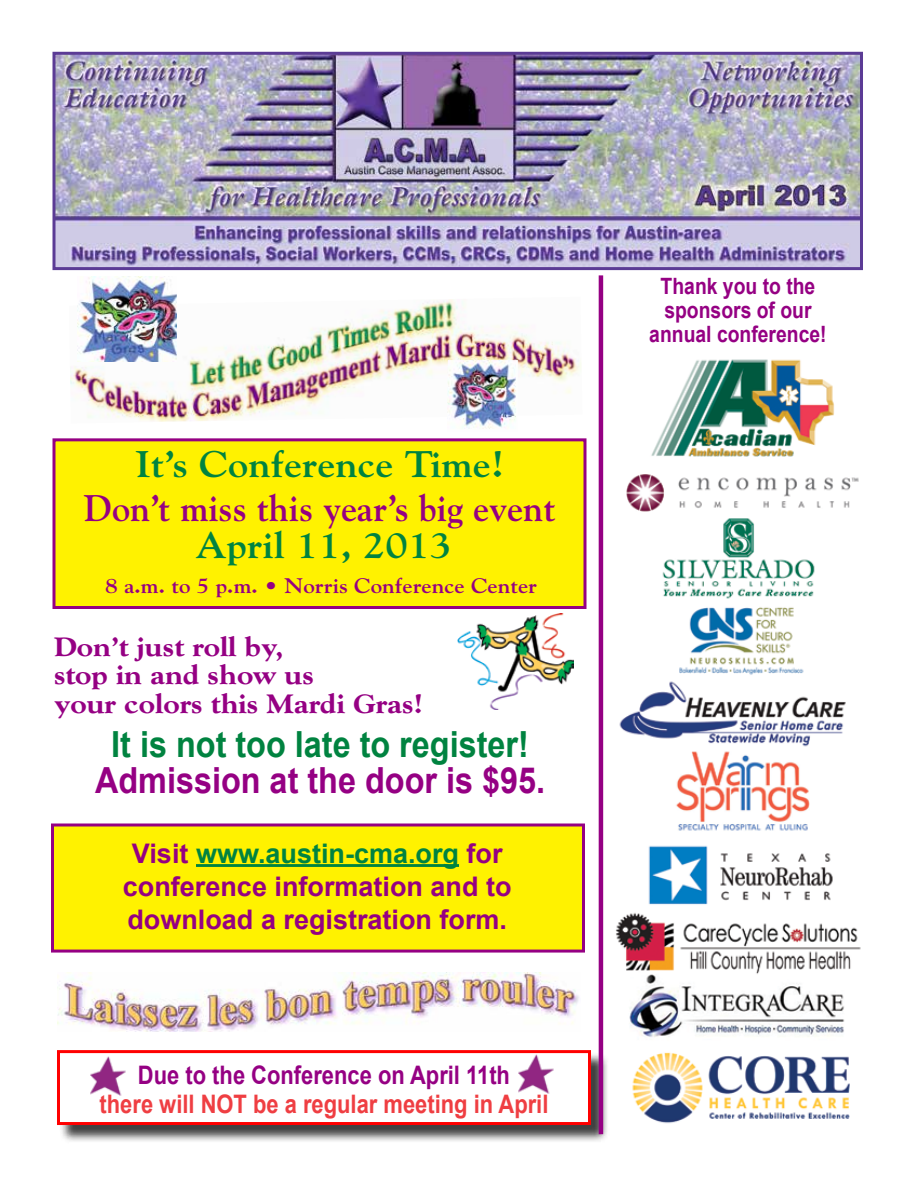
<style>
.page{position:relative;width:918px;height:1188px;background:#fff}
.page>*{position:absolute;margin:0;border:0;box-sizing:border-box;transform-origin:0 0}
.t1{font:700 36.9px "Goudy";color:#008340;scale:1.09 1}
.t2{font:700 36.9px "Goudy";color:#950083}
.t3{font:700 36px "Arial";color:#008340;scale:.9 1}
.t4{font:700 36px "Arial";color:#950083;scale:.9 1}
.t5{font:700 27px/33px "Arial";color:#950083;text-align:center}
.t6{font:800 27px/28.5px "Goudy";color:#950083;scale:1.09 1}
.t7{font:700 25.5px "Arial";color:#ef3e42;scale:.86 1}
.t8{font:700 25.5px "Arial";color:#950083;scale:.86 1}
.t9{font:700 22.5px/24px "Arial";color:#950083;text-align:center;scale:.86 1}
.t10{font:700 21px "Goudy";color:#950083;scale:1.09 1}
.s1{color:#008340}
</style>
<div class="page">
<div style="left:51px;top:824px;width:534px;height:129px;background:#fff200;border:3px solid #950083"></div>
<img style="left:70px;top:299px;width:511px;height:123px">
<div style="left:59px;top:1052px;width:551px;height:92px;background:#000;opacity:.75"></div>
<div style="left:57px;top:1050px;width:534px;height:75px;background:#fff;border:3px solid #f00"></div>
<hr style="left:599px;top:275px;width:4px;height:859px;background:#950083">
<img style="left:57px;top:973px;width:522px;height:59px">
<img style="left:78px;top:277px;width:99px;height:85px">
<img style="left:457px;top:614px;width:117px;height:95px">
<img style="left:615px;top:359px;width:246px;height:765px">
<img style="left:56px;top:56px;width:803px;height:210px">
<div style="left:52px;top:52px;width:811px;height:218px;border:3px solid #5b3b95"></div>
<div style="left:52px;top:438px;width:534px;height:171px;background:#fff200;border:3px solid #950083"></div>
<hr style="left:196px;top:864px;width:263px;height:3px;background:#008340">
<img style="left:90px;top:1056px;width:36px;height:40px">
<img style="left:518px;top:1054px;width:36px;height:40px">
<img style="left:447px;top:360px;width:71px;height:69px">
<h1 class="t1" style="left:135px;top:441px;width:340px">It’s Conference Time!</h1>
<h1 class="t2" style="left:84px;top:486px;width:473px">Don’t miss this year’s big event</h1>
<h1 class="t1" style="left:196px;top:522px;width:237px">April 11, 2013</h1>
<p class="t10" style="left:105px;top:573px;width:398px">8 a.m. to 5 p.m. • Norris Conference Center</p>
<p class="t6" style="left:54px;top:632px;width:340px">Don’t just roll by,<br>stop in and show us<br>your colors this Mardi Gras!</p>
<h2 class="t3" style="left:111px;top:724px;width:466px">It is not too late to register!</h2>
<h2 class="t4" style="left:95px;top:760px;width:502px">Admission at the door is $95.</h2>
<p class="t5" style="left:123px;top:837px;width:390px">Visit <span class="s1">www.austin-cma.org</span> for conference information and to download a registration form.</p>
<p class="t8" style="left:138px;top:1061px;width:434px">Due to the Conference on April 11th</p>
<p class="t7" style="left:100px;top:1089px;width:523px">there will NOT be a regular meeting in April</p>
<p class="t9" style="left:649px;top:274px;width:208px">Thank you to the sponsors of our annual conference!</p>
</div>
